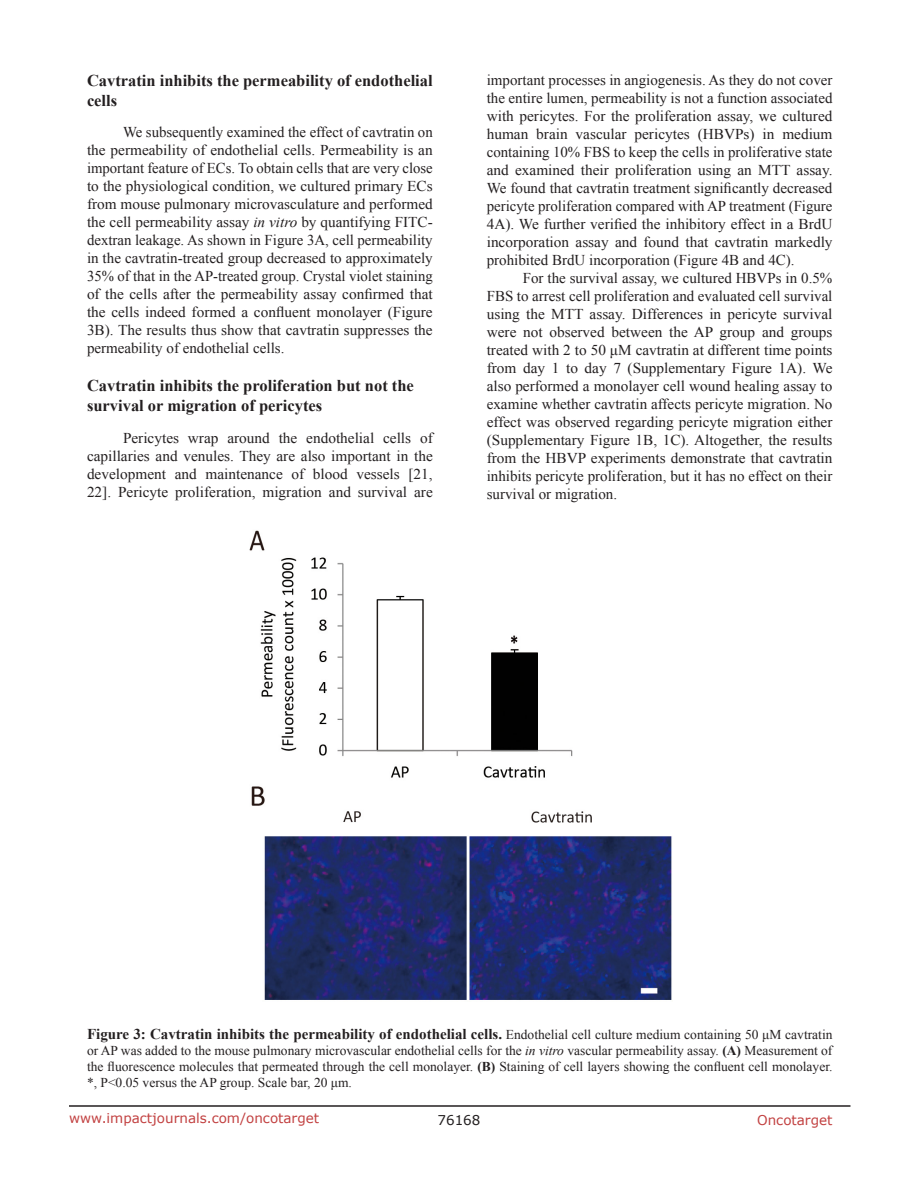
<style>
.page{position:relative;width:918px;height:1188px;background:#fff}
.page>*{position:absolute;margin:0;border:0;box-sizing:border-box;transform-origin:0 0}
.SubHeading{font:700 16.5px/19.8px "Times New Roman";color:#231f20}
.BodyText{font:15px/18px "Times New Roman";color:#231f20;text-align:justify}
.figuretext{font:700 15px "Times New Roman";color:#231f20}
.figuretext-2{font:13.5px/16.2px "Times New Roman";color:#231f20;text-align:justify}
.t1{font:13.5px "Verdana";color:#c24141}
.t2{font:13.5px "Verdana";color:#231f20}
.s1{font-style:italic}
.s2{font-weight:400;font-size:13.5px}
.s3{font-weight:700}
</style>
<div class="page">
<hr style="left:69px;top:1105px;width:781px;height:2px;background:#231f20">
<img style="left:249px;top:530px;width:423px;height:470px">
<p class="SubHeading" style="left:87px;top:70px;width:347px">Cavtratin inhibits the permeability of endothelial cells</p>
<p class="BodyText" style="left:87px;top:123px;width:347px;text-indent:36px">We subsequently examined the effect of cavtratin on the permeability of endothelial cells. Permeability is an important feature of ECs. To obtain cells that are very close to the physiological condition, we cultured primary ECs from mouse pulmonary microvasculature and performed the cell permeability assay <span class="s1">in vitro</span> by quantifying FITC&shy;dextran leakage. As shown in Figure 3A, cell permeability in the cavtratin-treated group decreased to approximately 35% of that in the AP-treated group. Crystal violet staining of the cells after the permeability assay confirmed that the cells indeed formed a confluent monolayer (Figure 3B). The results thus show that cavtratin suppresses the permeability of endothelial cells.</p>
<p class="SubHeading" style="left:87px;top:375px;width:328px">Cavtratin inhibits the proliferation but not the survival or migration of pericytes</p>
<p class="BodyText" style="left:87px;top:428px;width:347px;text-indent:36px">Pericytes wrap around the endothelial cells of capillaries and venules. They are also important in the development and maintenance of blood vessels [21, 22]. Pericyte proliferation, migration and survival are</p>
<p class="BodyText" style="left:487px;top:71px;width:347px">important processes in angiogenesis. As they do not cover the entire lumen, permeability is not a function associated with pericytes. For the proliferation assay, we cultured human brain vascular pericytes (HBVPs) in medium containing 10% FBS to keep the cells in proliferative state and examined their proliferation using an MTT assay.<br>We found that cavtratin treatment significantly decreased pericyte proliferation compared with AP treatment (Figure 4A). We further verified the inhibitory effect in a BrdU incorporation assay and found that cavtratin markedly prohibited BrdU incorporation (Figure 4B and 4C).</p>
<p class="BodyText" style="left:487px;top:269px;width:347px;text-indent:36px">For the survival assay, we cultured HBVPs in 0.5% FBS to arrest cell proliferation and evaluated cell survival using the MTT assay. Differences in pericyte survival were not observed between the AP group and groups treated with 2 to 50 μM cavtratin at different time points from day 1 to day 7 (Supplementary Figure 1A). We also performed a monolayer cell wound healing assay to examine whether cavtratin affects pericyte migration. No effect was observed regarding pericyte migration either (Supplementary Figure 1B, 1C). Altogether, the results from the HBVP experiments demonstrate that cavtratin inhibits pericyte proliferation, but it has no effect on their survival or migration.</p>
<p class="figuretext" style="left:87px;top:1023px;width:747px">Figure 3: Cavtratin inhibits the permeability of endothelial cells. <span class="s2">Endothelial cell culture medium containing 50 μM cavtratin</span></p>
<p class="figuretext-2" style="left:87px;top:1042px;width:747px">or AP was added to the mouse pulmonary microvascular endothelial cells for the <span class="s1">in vitro</span> vascular permeability assay. <span class="s3">(A)</span> Measurement of the fluorescence molecules that permeated through the cell monolayer. <span class="s3">(B)</span> Staining of cell layers showing the confluent cell monolayer. *, P&lt;0.05 versus the AP group. Scale bar, 20 μm.</p>
<p class="t1" style="left:69px;top:1109px;width:252px">www.impactjournals.com/oncotarget</p>
<p class="t2" style="left:438px;top:1111px;width:44px">76168</p>
<p class="t1" style="left:757px;top:1111px;width:77px">Oncotarget</p>
</div>
